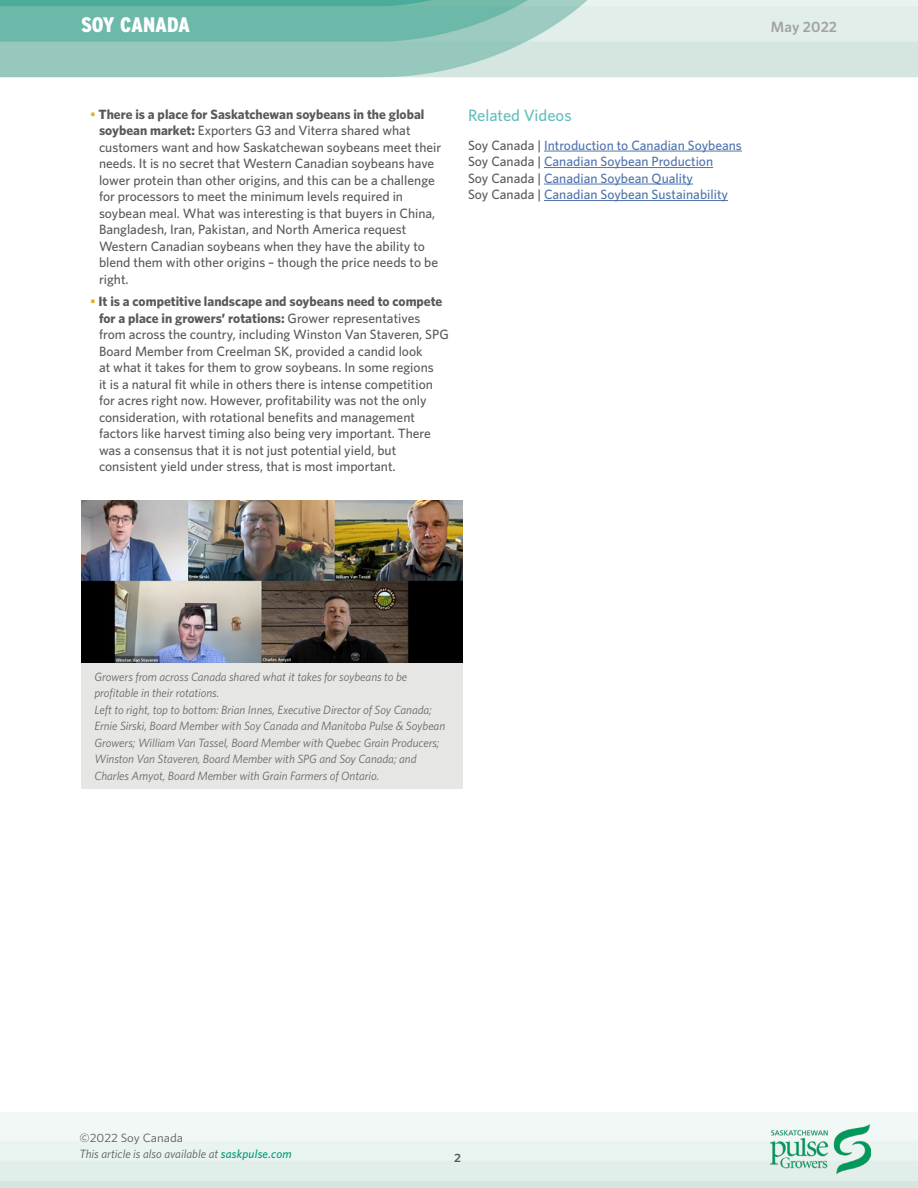
<style>
.page{position:relative;width:918px;height:1188px;background:#fff}
.page>*{position:absolute;margin:0;border:0;box-sizing:border-box;transform-origin:0 0}
.t1{font:900 condensed 21px "Interstate";letter-spacing:-.005em;color:#fff}
.t2{font:500 16.5px "Whitney";color:#66bebe}
.t3{font:600 15px "Whitney";color:#a2a4a0}
.t4{font:500 13.5px/16.5px "Whitney";color:#58595b}
.t5{font:500 13.5px/16.5px "Whitney";color:#4f73ad}
.t6{font:italic 12px/16.5px "Whitney";letter-spacing:-.005em;color:#666a63}
.t7{font:italic 12px/16px "Whitney";color:#58595b}
.t8{font:600 12px "Whitney";color:#58595b;scale:1.06 1}
.s1{color:#e5b014}
.s2{font-weight:700}
.s3{color:#58595b}
.s4{font-style:normal}
.s5{font-weight:500;color:#009779}
</style>
<div class="page">
<img style="left:0;top:0;width:918px;height:1188px">
<img style="left:771px;top:1124px;width:99px;height:49px">
<hr style="left:544px;top:151px;width:198px;height:1px;background:#4f73ad">
<hr style="left:544px;top:167px;width:169px;height:1px;background:#4f73ad">
<hr style="left:544px;top:184px;width:149px;height:1px;background:#4f73ad">
<hr style="left:544px;top:200px;width:184px;height:1px;background:#4f73ad">
<div style="left:81px;top:662px;width:381px;height:126px;background:#e6e6e4"></div>
<img style="left:81px;top:501px;width:382px;height:161px">
<h1 class="t1" style="left:81px;top:12px;width:111px">SOY CANADA</h1>
<p class="t3" style="left:771px;top:17px;width:68px">May 2022</p>
<p class="t4" style="left:99px;top:106px;width:344px;text-indent:-9px"><span class="s1">•</span> <span class="s2">There is a place for Saskatchewan soybeans in the global soybean market:</span> Exporters G3 and Viterra shared what customers want and how Saskatchewan soybeans meet their needs. It is no secret that Western Canadian soybeans have lower protein than other origins, and this can be a challenge for processors to meet the minimum levels required in soybean meal. What was interesting is that buyers in China, Bangladesh, Iran, Pakistan, and North America request Western Canadian soybeans when they have the ability to blend them with other origins – though the price needs to be right.</p>
<p class="t4" style="left:99px;top:293px;width:351px;text-indent:-9px"><span class="s1">•</span> <span class="s2">It is a competitive landscape and soybeans need to compete for a place in growers’ rotations:</span> Grower representatives from across the country, including Winston Van Staveren, SPG Board Member from Creelman SK, provided a candid look<br>at what it takes for them to grow soybeans. In some regions<br>it is a natural fit while in others there is intense competition for acres right now. However, profitability was not the only consideration, with rotational benefits and management factors like harvest timing also being very important. There was a consensus that it is not just potential yield, but consistent yield under stress, that is most important.</p>
<p class="t2" style="left:468px;top:105px;width:105px">Related Videos</p>
<p class="t5" style="left:468px;top:137px;width:275px"><span class="s3">Soy Canada |</span> Introduction to Canadian Soybeans <span class="s3">Soy Canada |</span> Canadian Soybean Production<br><span class="s3">Soy Canada |</span> Canadian Soybean Quality<br><span class="s3">Soy Canada |</span> Canadian Soybean Sustainability</p>
<p class="t6" style="left:94px;top:668px;width:352px">Growers from across Canada shared what it takes for soybeans to be profitable in their rotations.<br>Left to right, top to bottom: Brian Innes, Executive Director of Soy Canada; Ernie Sirski, Board Member with Soy Canada and Manitoba Pulse &amp; Soybean Growers; William Van Tassel, Board Member with Quebec Grain Producers; Winston Van Staveren, Board Member with SPG and Soy Canada; and Charles Amyot, Board Member with Grain Farmers of Ontario.</p>
<p class="t7" style="left:79px;top:1129px;width:214px"><span class="s4">©2022 Soy Canada<br></span>This article is also available at <span class="s5">saskpulse.com</span></p>
<p class="t8" style="left:454px;top:1149px;width:8px">2</p>
</div>
